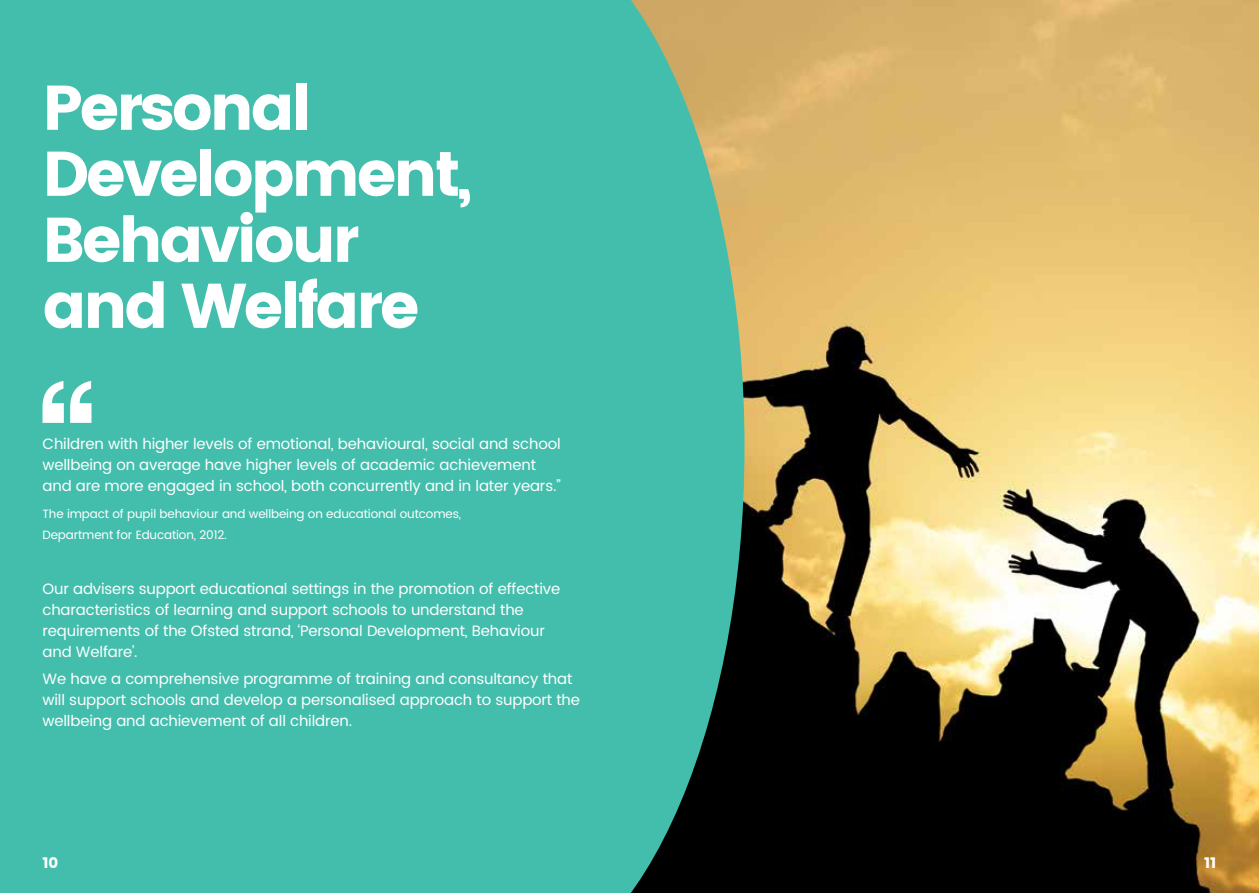
<style>
.page{position:relative;width:1259px;height:893px;background:#fff}
.page>*{position:absolute;margin:0;border:0;box-sizing:border-box;transform-origin:0 0}
.t1{font:63px/66px "Poppins";letter-spacing:-.05em;color:#fff}
.t2{font:15px/21px "Poppins";letter-spacing:-.01em;color:#fff}
.t3{font:15px "Poppins";color:#fff}
.t4{font:12px/21px "Poppins";letter-spacing:-.01em;color:#fff}
</style>
<div class="page">
<img style="left:744px;top:0;width:515px;height:893px">
<svg style="left:629px;top:0;width:115px;height:893px;background:#4da18b"></svg>
<div style="left:0;top:0;width:629px;height:893px;background:#43bead"></div>
<svg style="left:43px;top:381px;width:21px;height:42px"></svg>
<svg style="left:70px;top:381px;width:21px;height:42px"></svg>
<h1 class="t1" style="left:43px;top:75px;width:431px">Personal<br>Development,<br>Behaviour and Welfare</h1>
<p class="t2" style="left:43px;top:433px;width:520px">Children with higher levels of emotional, behavioural, social and school wellbeing on average have higher levels of academic achievement and are more engaged in school, both concurrently and in later years.”</p>
<p class="t4" style="left:43px;top:504px;width:420px">The impact of pupil behaviour and wellbeing on educational outcomes,<br>Department for Education, 2012.</p>
<p class="t2" style="left:43px;top:578px;width:519px">Our advisers support educational settings in the promotion of effective characteristics of learning and support schools to understand the requirements of the Ofsted strand, ‘Personal Development, Behaviour and Welfare’.</p>
<p class="t2" style="left:43px;top:669px;width:539px">We have a comprehensive programme of training and consultancy that will support schools and develop a personalised approach to support the wellbeing and achievement of all children.</p>
<p class="t3" style="left:43px;top:854px;width:17px">10</p>
<p class="t3" style="left:1204px;top:854px;width:14px">11</p>
</div>
